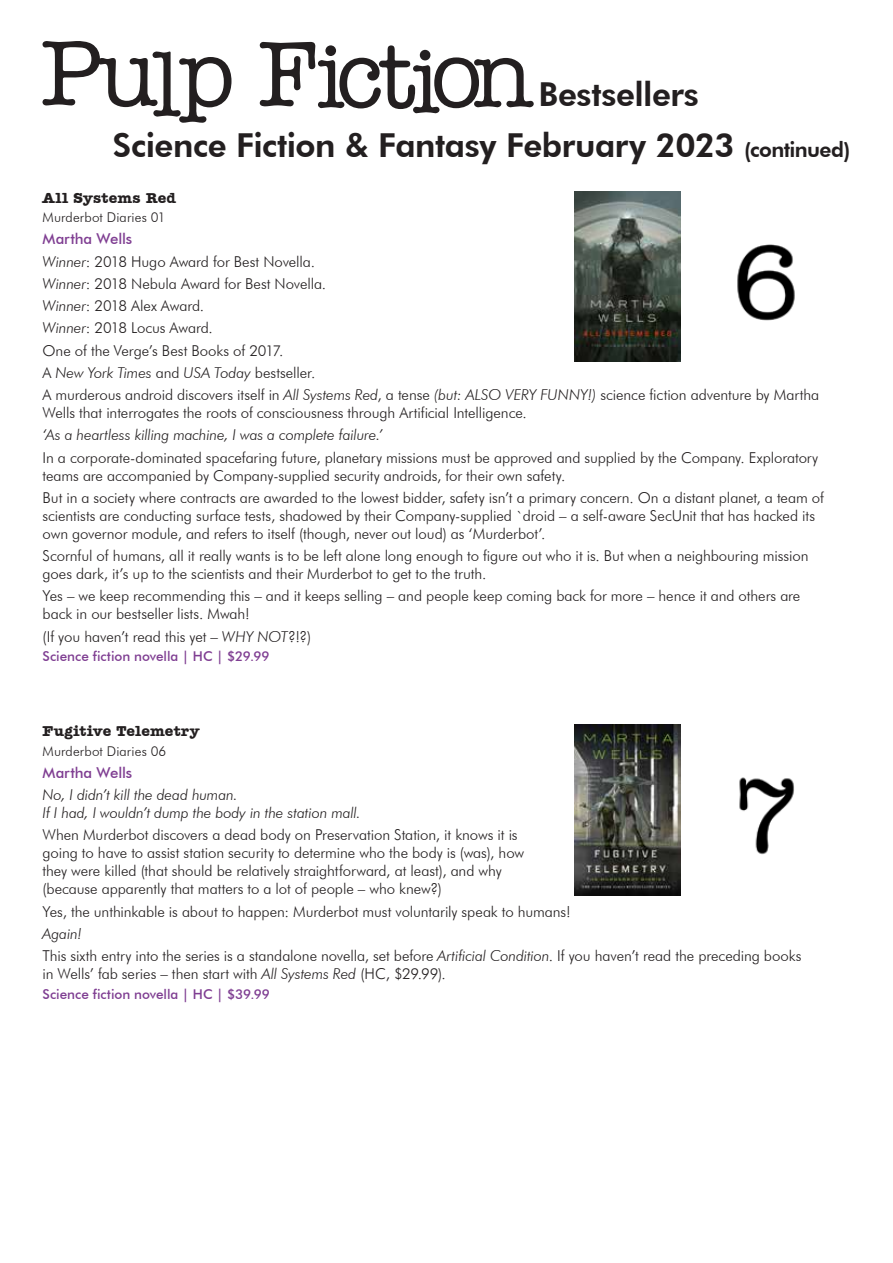
<style>
.page{position:relative;width:893px;height:1263px;background:#fff}
.page>*{position:absolute;margin:0;border:0;box-sizing:border-box;transform-origin:0 0}
.t1{font:800 33px "Futura BT";letter-spacing:-.015em;color:#231f20}
.t2{font:300 15px/18px "Futura BT";letter-spacing:-.005em;color:#231f20}
.t3{font:italic 300 15px/18px "Futura BT";letter-spacing:-.01em;color:#231f20}
.t4{font:700 15px "Amer Typewriter IT Cby BT";letter-spacing:.015em;color:#231f20}
.t5{font:500 15px "Futura BT";letter-spacing:-.005em;color:#7f3e92}
.t6{font:500 13.5px "Futura BT";color:#7f3e92}
.t7{font:300 13.5px "Futura BT";letter-spacing:.01em;color:#231f20}
.s1{font-size:21px}
.s2{font-weight:500;color:#7f3e92}
.s3{font-style:italic}
</style>
<div class="page">
<svg style="left:43px;top:41px;width:188px;height:82px"></svg>
<svg style="left:260px;top:42px;width:274px;height:71px"></svg>
<img style="left:574px;top:725px;width:220px;height:170px">
<img style="left:574px;top:191px;width:221px;height:171px">
<h1 class="t1" style="left:538px;top:74px;width:162px">Bestsellers</h1>
<h1 class="t1" style="left:113px;top:125px;width:739px">Science Fiction &amp; Fantasy February 2023 <span class="s1">(continued)</span></h1>
<p class="t4" style="left:43px;top:188px;width:135px">All Systems Red</p>
<p class="t7" style="left:43px;top:209px;width:125px">Murderbot Diaries 01</p>
<p class="t2" style="left:43px;top:228px;width:778px;line-height:22.2px"><span class="s2">Martha Wells<br></span><span class="s3">Winner</span>: 2018 Hugo Award for Best Novella.<br><span class="s3">Winner</span>: 2018 Nebula Award for Best Novella.<br><span class="s3">Winner</span>: 2018 Alex Award.<br><span class="s3">Winner</span>: 2018 Locus Award.<br>One of the Verge’s Best Books of 2017.<br>A <span class="s3">New York Times</span> and <span class="s3">USA Today</span> bestseller.<br>A murderous android discovers itself in <span class="s3">All Systems Red</span>, a tense <span class="s3">(but: ALSO VERY FUNNY!)</span> science fiction adventure by Martha</p>
<p class="t2" style="left:43px;top:404px;width:486px">Wells that interrogates the roots of consciousness through Artificial Intelligence.</p>
<p class="t3" style="left:43px;top:426px;width:342px">‘As a heartless killing machine, I was a complete failure.’</p>
<p class="t2" style="left:43px;top:448px;width:777px">In a corporate-dominated spacefaring future, planetary missions must be approved and supplied by the Company. Exploratory teams are accompanied by Company-supplied security androids, for their own safety.</p>
<p class="t2" style="left:43px;top:488px;width:783px">But in a society where contracts are awarded to the lowest bidder, safety isn’t a primary concern. On a distant planet, a team of scientists are conducting surface tests, shadowed by their Company-supplied `droid – a self-aware SecUnit that has hacked its own governor module, and refers to itself (though, never out loud) as ‘Murderbot’.</p>
<p class="t2" style="left:43px;top:547px;width:767px">Scornful of humans, all it really wants is to be left alone long enough to figure out who it is. But when a neighbouring mission goes dark, it’s up to the scientists and their Murderbot to get to the truth.</p>
<p class="t2" style="left:43px;top:587px;width:759px">Yes – we keep recommending this – and it keeps selling – and people keep coming back for more – hence it and others are back in our bestseller lists. Mwah!</p>
<p class="t2" style="left:43px;top:627px;width:270px">(If you haven’t read this yet – <span class="s3">WHY NOT</span>?!?)</p>
<p class="t6" style="left:43px;top:648px;width:229px">Science fiction novella | HC | $29.99</p>
<p class="t4" style="left:43px;top:722px;width:159px">Fugitive Telemetry</p>
<p class="t7" style="left:43px;top:743px;width:125px">Murderbot Diaries 06</p>
<p class="t5" style="left:43px;top:763px;width:91px">Martha Wells</p>
<p class="t3" style="left:43px;top:786px;width:320px">No, I didn’t kill the dead human.<br>If I had, I wouldn’t dump the body in the station mall.</p>
<p class="t2" style="left:43px;top:826px;width:483px">When Murderbot discovers a dead body on Preservation Station, it knows it is going to have to assist station security to determine who the body is (was), how they were killed (that should be relatively straightforward, at least), and why (because apparently that matters to a lot of people – who knew?)</p>
<p class="t2" style="left:43px;top:902px;width:530px">Yes, the unthinkable is about to happen: Murderbot must voluntarily speak to humans!</p>
<p class="t2" style="left:43px;top:922px;width:760px;line-height:22.2px"><span class="s3">Again!<br></span>This sixth entry into the series is a standalone novella, set before <span class="s3">Artificial Condition</span>. If you haven’t read the preceding books</p>
<p class="t2" style="left:43px;top:965px;width:405px">in Wells’ fab series – then start with <span class="s3">All Systems Red</span> (HC, $29.99).</p>
<p class="t6" style="left:43px;top:985px;width:229px">Science fiction novella | HC | $39.99</p>
</div>
